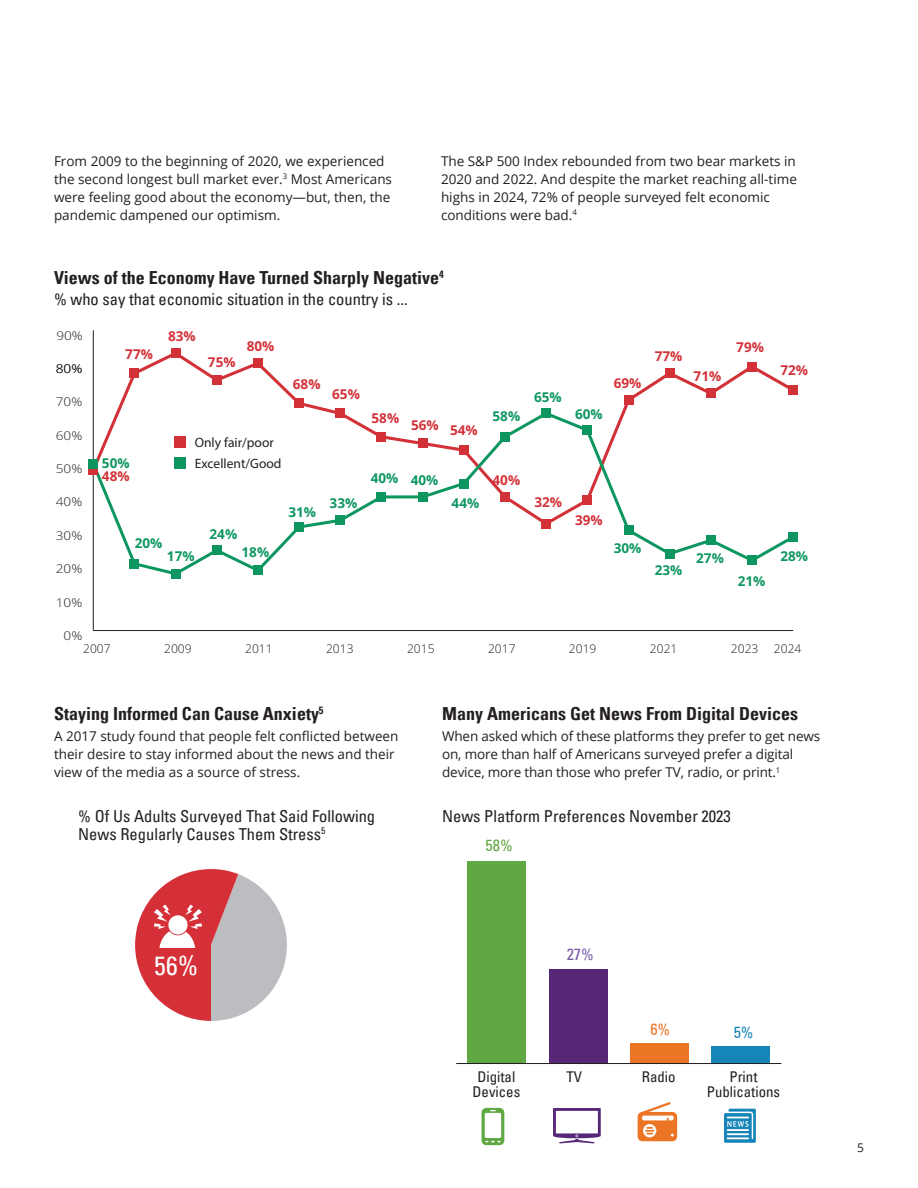
<style>
.page{position:relative;width:918px;height:1188px;background:#fff}
.page>*{position:absolute;margin:0;border:0;box-sizing:border-box;transform-origin:0 0}
.t1{font:condensed 26.4px "Univers";color:#fff}
.Subhead_over_graph_w{font:700 condensed 18px "Univers LT Pro";color:#231f20}
.Graph_caption_under{font:condensed 16.5px/18px "Univers LT Pro";color:#231f20}
.t2{font:condensed 16.35px "Univers LT Pro";color:#775ba6}
.t3{font:condensed 16.35px "Univers LT Pro";color:#5fa844}
.t4{font:condensed 16.35px "Univers LT Pro";color:#ec7425}
.t5{font:condensed 16.35px "Univers LT Pro";color:#1685b8}
.t6{font:condensed 14.85px/14.9px "Univers LT Pro";color:#231f20;text-align:center}
.t7{font:13.5px/18px "Open Sans";color:#231f20}
.t8{font:700 13.5px "Open Sans";color:#d33138}
.t9{font:700 13.5px "Open Sans";color:#0d9660}
.t10{font:13.5px/20.5px "Myriad Pro";color:#231f20}
.t11{font:300 12px "Open Sans";color:#231f20}
.t12{font:300 12px "Open Sans";color:#231f20;scale:1.13 1}
.t13{font:12px "Open Sans";color:#231f20}
</style>
<div class="page">
<hr style="left:93px;top:630px;width:700px;height:1px;background:#231f20">
<hr style="left:93px;top:330px;width:1px;height:301px;background:#231f20">
<svg style="left:92px;top:349px;width:705px;height:60px"></svg>
<svg style="left:92px;top:409px;width:697px;height:169px"></svg>
<svg style="left:89px;top:468px;width:9px;height:7px"></svg>
<div style="left:130px;top:369px;width:9px;height:9px;background:#d33138"></div>
<div style="left:171px;top:349px;width:9px;height:9px;background:#d33138"></div>
<div style="left:212px;top:376px;width:9px;height:9px;background:#d33138"></div>
<div style="left:253px;top:359px;width:9px;height:9px;background:#d33138"></div>
<div style="left:295px;top:399px;width:9px;height:9px;background:#d33138"></div>
<div style="left:336px;top:409px;width:9px;height:9px;background:#d33138"></div>
<div style="left:377px;top:432px;width:9px;height:9px;background:#d33138"></div>
<div style="left:418px;top:439px;width:9px;height:9px;background:#d33138"></div>
<div style="left:459px;top:446px;width:9px;height:9px;background:#d33138"></div>
<div style="left:500px;top:492px;width:10px;height:9px;background:#d33138"></div>
<div style="left:542px;top:519px;width:9px;height:9px;background:#d33138"></div>
<div style="left:583px;top:496px;width:9px;height:9px;background:#d33138"></div>
<div style="left:624px;top:396px;width:9px;height:9px;background:#d33138"></div>
<div style="left:665px;top:369px;width:9px;height:9px;background:#d33138"></div>
<div style="left:706px;top:389px;width:9px;height:9px;background:#d33138"></div>
<div style="left:747px;top:362px;width:10px;height:9px;background:#d33138"></div>
<div style="left:789px;top:386px;width:9px;height:9px;background:#d33138"></div>
<div style="left:89px;top:459px;width:9px;height:9px;background:#0d9660"></div>
<div style="left:130px;top:559px;width:9px;height:9px;background:#0d9660"></div>
<div style="left:171px;top:569px;width:9px;height:9px;background:#0d9660"></div>
<div style="left:212px;top:546px;width:9px;height:9px;background:#0d9660"></div>
<div style="left:253px;top:566px;width:9px;height:9px;background:#0d9660"></div>
<div style="left:295px;top:522px;width:9px;height:10px;background:#0d9660"></div>
<div style="left:336px;top:516px;width:9px;height:9px;background:#0d9660"></div>
<div style="left:377px;top:492px;width:9px;height:9px;background:#0d9660"></div>
<div style="left:418px;top:492px;width:9px;height:9px;background:#0d9660"></div>
<div style="left:459px;top:479px;width:9px;height:9px;background:#0d9660"></div>
<div style="left:500px;top:432px;width:10px;height:9px;background:#0d9660"></div>
<div style="left:542px;top:409px;width:9px;height:9px;background:#0d9660"></div>
<div style="left:583px;top:426px;width:9px;height:9px;background:#0d9660"></div>
<div style="left:624px;top:526px;width:9px;height:9px;background:#0d9660"></div>
<div style="left:665px;top:549px;width:9px;height:9px;background:#0d9660"></div>
<div style="left:706px;top:536px;width:9px;height:9px;background:#0d9660"></div>
<div style="left:747px;top:556px;width:10px;height:9px;background:#0d9660"></div>
<div style="left:789px;top:532px;width:9px;height:10px;background:#0d9660"></div>
<svg style="left:135px;top:869px;width:152px;height:152px"></svg>
<div style="left:468px;top:861px;width:58px;height:203px;background:#5fa844"></div>
<div style="left:549px;top:969px;width:58px;height:95px;background:#562777"></div>
<div style="left:630px;top:1043px;width:59px;height:21px;background:#ec7425"></div>
<div style="left:711px;top:1046px;width:59px;height:18px;background:#1685b8"></div>
<hr style="left:456px;top:1063px;width:325px;height:1px;background:#231f20">
<svg style="left:638px;top:1102px;width:39px;height:39px"></svg>
<svg style="left:482px;top:1108px;width:22px;height:37px"></svg>
<svg style="left:553px;top:1108px;width:48px;height:35px"></svg>
<svg style="left:724px;top:1109px;width:32px;height:34px"></svg>
<p class="t7" style="left:54px;top:151px;width:340px">From 2009 to the beginning of 2020, we experienced the second longest bull market ever.<sup>3</sup> Most Americans were feeling good about the economy—but, then, the pandemic dampened our optimism.</p>
<p class="t7" style="left:441px;top:151px;width:357px">The S&amp;P 500 Index rebounded from two bear markets in 2020 and 2022. And despite the market reaching all-time highs in 2024, 72% of people surveyed felt economic conditions were bad.<sup>4</sup></p>
<p class="Subhead_over_graph_w" style="left:54px;top:266px;width:391px">Views of the Economy Have Turned Sharply Negative<sup>4</sup></p>
<p class="Graph_caption_under" style="left:54px;top:290px;width:355px">% who say that economic situation in the country is ...</p>
<p class="t12" style="left:56px;top:327px;width:25px">90%</p>
<p class="t12" style="left:56px;top:360px;width:25px">80%</p>
<p class="t12" style="left:56px;top:394px;width:25px">70%</p>
<p class="t12" style="left:56px;top:427px;width:25px">60%</p>
<p class="t12" style="left:56px;top:460px;width:25px">50%</p>
<p class="t12" style="left:56px;top:494px;width:25px">40%</p>
<p class="t12" style="left:56px;top:527px;width:25px">30%</p>
<p class="t12" style="left:56px;top:561px;width:25px">20%</p>
<p class="t12" style="left:56px;top:594px;width:25px">10%</p>
<p class="t12" style="left:64px;top:627px;width:18px">0%</p>
<p class="t8" style="left:125px;top:345px;width:29px">77%</p>
<p class="t8" style="left:168px;top:326px;width:29px">83%</p>
<p class="t8" style="left:208px;top:352px;width:29px">75%</p>
<p class="t8" style="left:247px;top:336px;width:29px">80%</p>
<p class="t8" style="left:293px;top:375px;width:29px">68%</p>
<p class="t8" style="left:332px;top:385px;width:29px">65%</p>
<p class="t9" style="left:102px;top:453px;width:29px">50%</p>
<p class="t8" style="left:102px;top:466px;width:29px">48%</p>
<p class="t10" style="left:195px;top:432px;width:88px">Only fair/poor<br>Excellent/Good</p>
<p class="t9" style="left:135px;top:534px;width:29px">20%</p>
<p class="t9" style="left:167px;top:547px;width:29px">17%</p>
<p class="t9" style="left:210px;top:525px;width:29px">24%</p>
<p class="t9" style="left:242px;top:542px;width:29px">18%</p>
<p class="t9" style="left:288px;top:503px;width:29px">31%</p>
<p class="t9" style="left:330px;top:494px;width:29px">33%</p>
<p class="t8" style="left:372px;top:409px;width:29px">58%</p>
<p class="t8" style="left:411px;top:418px;width:68px">56% 54%</p>
<p class="t9" style="left:371px;top:469px;width:69px">40% 40%</p>
<p class="t9" style="left:452px;top:493px;width:29px">44%</p>
<p class="t9" style="left:493px;top:407px;width:29px">58%</p>
<p class="t8" style="left:493px;top:471px;width:29px">40%</p>
<p class="t9" style="left:534px;top:388px;width:29px">65%</p>
<p class="t9" style="left:575px;top:405px;width:29px">60%</p>
<p class="t8" style="left:614px;top:374px;width:29px">69%</p>
<p class="t8" style="left:655px;top:346px;width:29px">77%</p>
<p class="t8" style="left:694px;top:367px;width:29px">71%</p>
<p class="t8" style="left:736px;top:337px;width:29px">79%</p>
<p class="t8" style="left:534px;top:493px;width:29px">32%</p>
<p class="t8" style="left:575px;top:510px;width:29px">39%</p>
<p class="t9" style="left:614px;top:539px;width:29px">30%</p>
<p class="t9" style="left:655px;top:561px;width:29px">23%</p>
<p class="t9" style="left:696px;top:548px;width:29px">27%</p>
<p class="t9" style="left:738px;top:571px;width:29px">21%</p>
<p class="t8" style="left:780px;top:361px;width:29px">72%</p>
<p class="t9" style="left:780px;top:547px;width:29px">28%</p>
<p class="t11" style="left:83px;top:640px;width:29px">2007</p>
<p class="t11" style="left:164px;top:640px;width:29px">2009</p>
<p class="t11" style="left:245px;top:640px;width:29px">2011</p>
<p class="t11" style="left:326px;top:640px;width:29px">2013</p>
<p class="t11" style="left:407px;top:640px;width:29px">2015</p>
<p class="t11" style="left:488px;top:640px;width:29px">2017</p>
<p class="t11" style="left:569px;top:640px;width:29px">2019</p>
<p class="t11" style="left:650px;top:640px;width:29px">2021</p>
<p class="t11" style="left:731px;top:640px;width:29px">2023</p>
<p class="t11" style="left:774px;top:640px;width:29px">2024</p>
<p class="Subhead_over_graph_w" style="left:54px;top:702px;width:271px">Staying Informed Can Cause Anxiety<sup>5</sup></p>
<p class="t7" style="left:54px;top:727px;width:346px">A 2017 study found that people felt conflicted between their desire to stay informed about the news and their view of the media as a source of stress.</p>
<p class="Graph_caption_under" style="left:78px;top:807px;width:298px">% Of Us Adults Surveyed That Said Following<br>News Regularly Causes Them Stress<sup>5</sup></p>
<p class="Subhead_over_graph_w" style="left:442px;top:702px;width:357px">Many Americans Get News From Digital Devices</p>
<p class="t7" style="left:442px;top:727px;width:380px">When asked which of these platforms they prefer to get news on, more than half of Americans surveyed prefer a digital device, more than those who prefer TV, radio, or print.<sup>1</sup></p>
<p class="Graph_caption_under" style="left:442px;top:807px;width:290px">News Platform Preferences November 2023</p>
<p class="t3" style="left:486px;top:835px;width:29px">58%</p>
<p class="t1" style="left:154px;top:949px;width:45px">56%</p>
<p class="t2" style="left:567px;top:944px;width:29px">27%</p>
<p class="t4" style="left:650px;top:1019px;width:21px">6%</p>
<p class="t5" style="left:734px;top:1022px;width:21px">5%</p>
<p class="t6" style="left:473px;top:1069px;width:49px">Digital<br>Devices</p>
<p class="t6" style="left:566px;top:1069px;width:17px">TV</p>
<p class="t6" style="left:642px;top:1069px;width:35px">Radio</p>
<p class="t6" style="left:707px;top:1069px;width:75px">Print<br>Publications</p>
<p class="t13" style="left:857px;top:1140px;width:8px">5</p>
</div>
